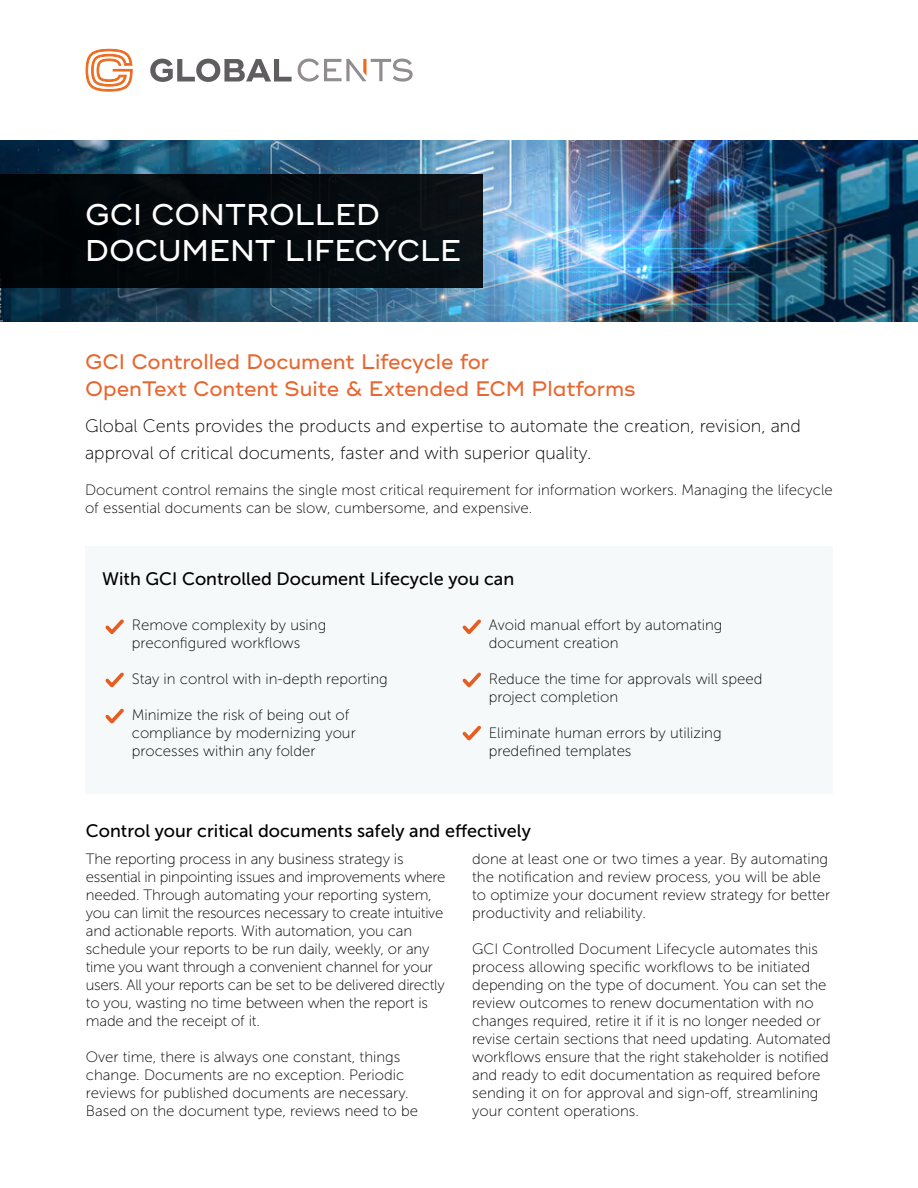
<style>
.page{position:relative;width:918px;height:1188px;background:#fff}
.page>*{position:absolute;margin:0;border:0;box-sizing:border-box;transform-origin:0 0}
.Heading_1{font:500 30px "Ridley Grotesk";color:#fff}
.Heading_2{font:500 21px/27px "Ridley Grotesk";color:#e86630}
.Introduction_paragra{font:18px/27px "Museo Sans 100";color:#000}
.Heading_3{font:18px "Museo Sans 500";color:#000}
.t1{font:15px/18px "Museo Sans 100";color:#000}
</style>
<div class="page">
<svg style="left:150px;top:59px;width:142px;height:23px"></svg>
<svg style="left:298px;top:59px;width:115px;height:23px"></svg>
<svg style="left:85px;top:49px;width:48px;height:43px"></svg>
<img style="left:0;top:140px;width:918px;height:182px">
<div style="left:85px;top:599px;width:748px;height:194px;background:#f6f9fa"></div>
<svg style="left:105px;top:619px;width:19px;height:15px"></svg>
<svg style="left:105px;top:672px;width:19px;height:16px"></svg>
<div style="left:0;top:174px;width:483px;height:114px;background:#04090c"></div>
<div style="left:85px;top:547px;width:748px;height:52px;background:#f6f9fa"></div>
<svg style="left:105px;top:708px;width:19px;height:16px"></svg>
<svg style="left:462px;top:619px;width:19px;height:15px"></svg>
<svg style="left:462px;top:672px;width:19px;height:16px"></svg>
<svg style="left:462px;top:725px;width:19px;height:16px"></svg>
<p class="Heading_1" style="left:85px;top:197px;width:296px">GCI CONTROLLED</p>
<p class="Heading_1" style="left:85px;top:233px;width:378px">DOCUMENT LIFECYCLE</p>
<p class="Heading_2" style="left:85px;top:349px;width:552px">GCI Controlled Document Lifecycle for<br>OpenText Content Suite &amp; Extended ECM Platforms</p>
<p class="Introduction_paragra" style="left:85px;top:413px;width:717px">Global Cents provides the products and expertise to automate the creation, revision, and approval of critical documents, faster and with superior quality.</p>
<p class="t1" style="left:85px;top:481px;width:749px">Document control remains the single most critical requirement for information workers. Managing the lifecycle of essential documents can be slow, cumbersome, and expensive.</p>
<p class="Heading_3" style="left:102px;top:569px;width:414px">With GCI Controlled Document Lifecycle you can</p>
<p class="t1" style="left:132px;top:616px;width:196px">Remove complexity by using preconfigured workflows</p>
<p class="t1" style="left:132px;top:670px;width:258px">Stay in control with in-depth reporting</p>
<p class="t1" style="left:132px;top:706px;width:225px">Minimize the risk of being out of compliance by modernizing your processes within any folder</p>
<p class="t1" style="left:489px;top:616px;width:235px">Avoid manual effort by automating document creation</p>
<p class="t1" style="left:489px;top:670px;width:275px">Reduce the time for approvals will speed project completion</p>
<p class="t1" style="left:489px;top:724px;width:234px">Eliminate human errors by utilizing predefined templates</p>
<p class="Heading_3" style="left:86px;top:821px;width:446px">Control your critical documents safely and effectively</p>
<p class="t1" style="left:86px;top:850px;width:361px">The reporting process in any business strategy is essential in pinpointing issues and improvements where needed. Through automating your reporting system, you can limit the resources necessary to create intuitive and actionable reports. With automation, you can schedule your reports to be run daily, weekly, or any time you want through a convenient channel for your users. All your reports can be set to be delivered directly to you, wasting no time between when the report is made and the receipt of it.</p>
<p class="t1" style="left:86px;top:1048px;width:334px">Over time, there is always one constant, things change. Documents are no exception. Periodic reviews for published documents are necessary.<br>Based on the document type, reviews need to be</p>
<p class="t1" style="left:472px;top:850px;width:360px">done at least one or two times a year. By automating the notification and review process, you will be able to optimize your document review strategy for better productivity and reliability.</p>
<p class="t1" style="left:472px;top:940px;width:360px">GCI Controlled Document Lifecycle automates this process allowing specific workflows to be initiated depending on the type of document. You can set the review outcomes to renew documentation with no changes required, retire it if it is no longer needed or revise certain sections that need updating. Automated workflows ensure that the right stakeholder is notified and ready to edit documentation as required before sending it on for approval and sign-off, streamlining your content operations.</p>
</div>
